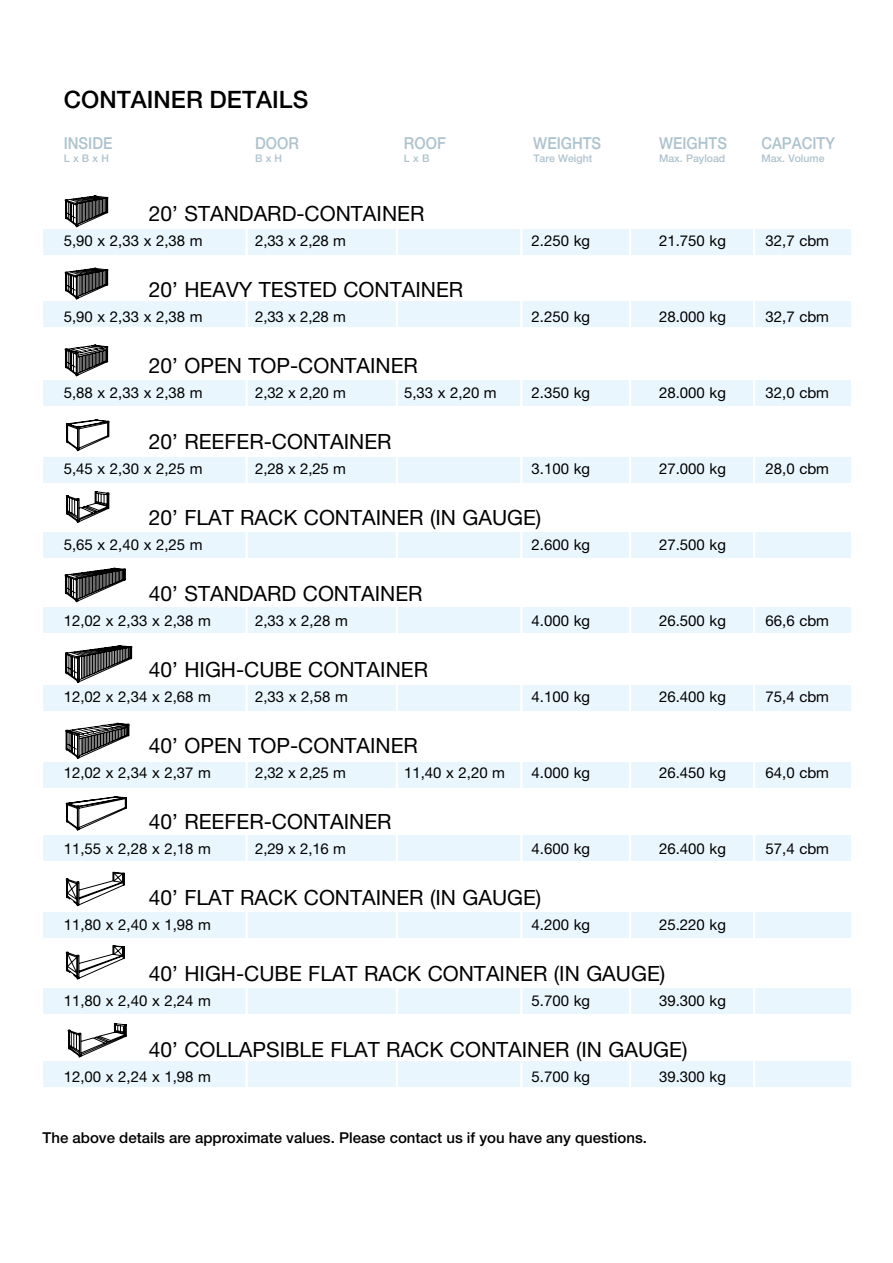
<style>
.page{position:relative;width:893px;height:1263px;background:#fff}
.page>*{position:absolute;margin:0;border:0;box-sizing:border-box;transform-origin:0 0}
.t1{font:500 24px "Helvetica Neue";color:#000}
.t2{font:21px "Helvetica Neue";color:#000}
.t3{font:500 16.5px "Helvetica Neue";color:#adc2ce;scale:.9 1}
.t4{font:15px "Helvetica Neue";color:#000}
.t5{font:500 15px "Helvetica Neue";color:#000}
.t6{font:500 10.5px "Helvetica Neue";color:#adc2ce}
</style>
<div class="page">
<svg style="left:65px;top:196px;width:43px;height:31px"></svg>
<svg style="left:65px;top:268px;width:43px;height:31px"></svg>
<svg style="left:65px;top:345px;width:43px;height:31px"></svg>
<svg style="left:66px;top:420px;width:43px;height:31px"></svg>
<svg style="left:66px;top:491px;width:43px;height:32px"></svg>
<svg style="left:65px;top:568px;width:61px;height:34px"></svg>
<svg style="left:66px;top:723px;width:63px;height:36px"></svg>
<svg style="left:66px;top:796px;width:61px;height:34px"></svg>
<svg style="left:66px;top:945px;width:59px;height:34px"></svg>
<svg style="left:66px;top:872px;width:59px;height:34px"></svg>
<svg style="left:68px;top:1023px;width:58px;height:34px"></svg>
<div style="left:43px;top:229px;width:807px;height:26px;background:#eaf6fe"></div>
<div style="left:43px;top:301px;width:807px;height:26px;background:#eaf6fe"></div>
<div style="left:43px;top:380px;width:807px;height:26px;background:#eaf6fe"></div>
<div style="left:43px;top:457px;width:807px;height:26px;background:#eaf6fe"></div>
<div style="left:43px;top:532px;width:807px;height:26px;background:#eaf6fe"></div>
<div style="left:43px;top:607px;width:807px;height:26px;background:#eaf6fe"></div>
<div style="left:43px;top:685px;width:807px;height:26px;background:#eaf6fe"></div>
<div style="left:43px;top:762px;width:807px;height:25px;background:#eaf6fe"></div>
<div style="left:43px;top:836px;width:807px;height:25px;background:#eaf6fe"></div>
<div style="left:43px;top:912px;width:807px;height:26px;background:#eaf6fe"></div>
<div style="left:43px;top:989px;width:807px;height:25px;background:#eaf6fe"></div>
<div style="left:43px;top:1061px;width:807px;height:25px;background:#eaf6fe"></div>
<hr style="left:245px;top:134px;width:3px;height:976px;background:#fff">
<hr style="left:396px;top:134px;width:2px;height:976px;background:#fff">
<hr style="left:520px;top:134px;width:2px;height:976px;background:#fff">
<hr style="left:629px;top:134px;width:2px;height:976px;background:#fff">
<hr style="left:753px;top:134px;width:2px;height:976px;background:#fff">
<svg style="left:65px;top:645px;width:67px;height:38px"></svg>
<h1 class="t1" style="left:64px;top:85px;width:246px">CONTAINER DETAILS</h1>
<p class="t3" style="left:64px;top:133px;width:56px">INSIDE</p>
<p class="t3" style="left:255px;top:133px;width:50px">DOOR</p>
<p class="t3" style="left:404px;top:133px;width:48px">ROOF</p>
<p class="t3" style="left:533px;top:133px;width:77px">WEIGHTS</p>
<p class="t3" style="left:659px;top:133px;width:77px">WEIGHTS</p>
<p class="t3" style="left:761px;top:133px;width:83px">CAPACITY</p>
<p class="t6" style="left:64px;top:152px;width:47px">LxBxH</p>
<p class="t6" style="left:255px;top:152px;width:29px">BxH</p>
<p class="t6" style="left:404px;top:152px;width:27px">LxB</p>
<p class="t6" style="left:533px;top:152px;width:60px">Tare Weight</p>
<p class="t6" style="left:659px;top:152px;width:68px">Max. Payload</p>
<p class="t6" style="left:761px;top:152px;width:65px">Max. Volume</p>
<h2 class="t2" style="left:149px;top:201px;width:277px">20’ STANDARD-CONTAINER</h2>
<p class="t4" style="left:64px;top:232px;width:140px">5,90 x 2,33 x 2,38 m</p>
<p class="t4" style="left:255px;top:232px;width:92px">2,33 x 2,28 m</p>
<p class="t4" style="left:531px;top:232px;width:60px">2.250 kg</p>
<p class="t4" style="left:659px;top:232px;width:68px">21.750 kg</p>
<p class="t4" style="left:766px;top:232px;width:65px">32,7 cbm</p>
<h2 class="t2" style="left:149px;top:277px;width:316px">20’ HEAVY TESTED CONTAINER</h2>
<p class="t4" style="left:64px;top:308px;width:140px">5,90 x 2,33 x 2,38 m</p>
<p class="t4" style="left:255px;top:308px;width:92px">2,33 x 2,28 m</p>
<p class="t4" style="left:531px;top:308px;width:60px">2.250 kg</p>
<p class="t4" style="left:659px;top:308px;width:68px">28.000 kg</p>
<p class="t4" style="left:766px;top:308px;width:65px">32,7 cbm</p>
<h2 class="t2" style="left:149px;top:353px;width:271px">20’ OPEN TOP-CONTAINER</h2>
<p class="t4" style="left:64px;top:384px;width:140px">5,88 x 2,33 x 2,38 m</p>
<p class="t4" style="left:255px;top:384px;width:92px">2,32 x 2,20 m</p>
<p class="t4" style="left:404px;top:384px;width:94px">5,33 x 2,20 m</p>
<p class="t4" style="left:531px;top:384px;width:60px">2.350 kg</p>
<p class="t4" style="left:659px;top:384px;width:68px">28.000 kg</p>
<p class="t4" style="left:766px;top:384px;width:65px">32,0 cbm</p>
<h2 class="t2" style="left:149px;top:429px;width:244px">20’ REEFER-CONTAINER</h2>
<p class="t4" style="left:64px;top:460px;width:140px">5,45 x 2,30 x 2,25 m</p>
<p class="t4" style="left:255px;top:460px;width:92px">2,28 x 2,25 m</p>
<p class="t4" style="left:531px;top:460px;width:60px">3.100 kg</p>
<p class="t4" style="left:659px;top:460px;width:68px">27.000 kg</p>
<p class="t4" style="left:766px;top:460px;width:65px">28,0 cbm</p>
<h2 class="t2" style="left:149px;top:505px;width:394px">20’ FLAT RACK CONTAINER (IN GAUGE)</h2>
<p class="t4" style="left:64px;top:536px;width:140px">5,65 x 2,40 x 2,25 m</p>
<p class="t4" style="left:531px;top:536px;width:60px">2.600 kg</p>
<p class="t4" style="left:659px;top:536px;width:68px">27.500 kg</p>
<h2 class="t2" style="left:149px;top:581px;width:275px">40’ STANDARD CONTAINER</h2>
<p class="t4" style="left:64px;top:612px;width:149px">12,02 x 2,33 x 2,38 m</p>
<p class="t4" style="left:255px;top:612px;width:94px">2,33 x 2,28 m</p>
<p class="t4" style="left:531px;top:612px;width:60px">4.000 kg</p>
<p class="t4" style="left:659px;top:612px;width:68px">26.500 kg</p>
<p class="t4" style="left:766px;top:612px;width:65px">66,6 cbm</p>
<h2 class="t2" style="left:149px;top:657px;width:281px">40’ HIGH-CUBE CONTAINER</h2>
<p class="t4" style="left:64px;top:688px;width:149px">12,02 x 2,34 x 2,68 m</p>
<p class="t4" style="left:255px;top:688px;width:94px">2,33 x 2,58 m</p>
<p class="t4" style="left:531px;top:688px;width:60px">4.100 kg</p>
<p class="t4" style="left:659px;top:688px;width:68px">26.400 kg</p>
<p class="t4" style="left:766px;top:688px;width:65px">75,4 cbm</p>
<h2 class="t2" style="left:149px;top:733px;width:271px">40’ OPEN TOP-CONTAINER</h2>
<p class="t4" style="left:64px;top:764px;width:149px">12,02 x 2,34 x 2,37 m</p>
<p class="t4" style="left:255px;top:764px;width:92px">2,32 x 2,25 m</p>
<p class="t4" style="left:404px;top:764px;width:103px">11,40 x 2,20 m</p>
<p class="t4" style="left:531px;top:764px;width:60px">4.000 kg</p>
<p class="t4" style="left:659px;top:764px;width:68px">26.450 kg</p>
<p class="t4" style="left:766px;top:764px;width:65px">64,0 cbm</p>
<h2 class="t2" style="left:149px;top:809px;width:244px">40’ REEFER-CONTAINER</h2>
<p class="t4" style="left:64px;top:840px;width:149px">11,55 x 2,28 x 2,18 m</p>
<p class="t4" style="left:255px;top:840px;width:92px">2,29 x 2,16 m</p>
<p class="t4" style="left:531px;top:840px;width:60px">4.600 kg</p>
<p class="t4" style="left:659px;top:840px;width:68px">26.400 kg</p>
<p class="t4" style="left:766px;top:840px;width:65px">57,4 cbm</p>
<h2 class="t2" style="left:149px;top:885px;width:394px">40’ FLAT RACK CONTAINER (IN GAUGE)</h2>
<p class="t4" style="left:64px;top:916px;width:149px">11,80 x 2,40 x 1,98 m</p>
<p class="t4" style="left:531px;top:916px;width:60px">4.200 kg</p>
<p class="t4" style="left:659px;top:916px;width:68px">25.220 kg</p>
<h2 class="t2" style="left:149px;top:961px;width:518px">40’ HIGH-CUBE FLAT RACK CONTAINER (IN GAUGE)</h2>
<p class="t4" style="left:64px;top:992px;width:149px">11,80 x 2,40 x 2,24 m</p>
<p class="t4" style="left:531px;top:992px;width:60px">5.700 kg</p>
<p class="t4" style="left:659px;top:992px;width:68px">39.300 kg</p>
<h2 class="t2" style="left:149px;top:1037px;width:540px">40’ COLLAPSIBLE FLAT RACK CONTAINER (IN GAUGE)</h2>
<p class="t4" style="left:64px;top:1068px;width:149px">12,00 x 2,24 x 1,98 m</p>
<p class="t4" style="left:531px;top:1068px;width:60px">5.700 kg</p>
<p class="t4" style="left:659px;top:1068px;width:68px">39.300 kg</p>
<p class="t5" style="left:43px;top:1128px;width:606px">The above details are approximate values. Please contact us if you have any questions.</p>
</div>
